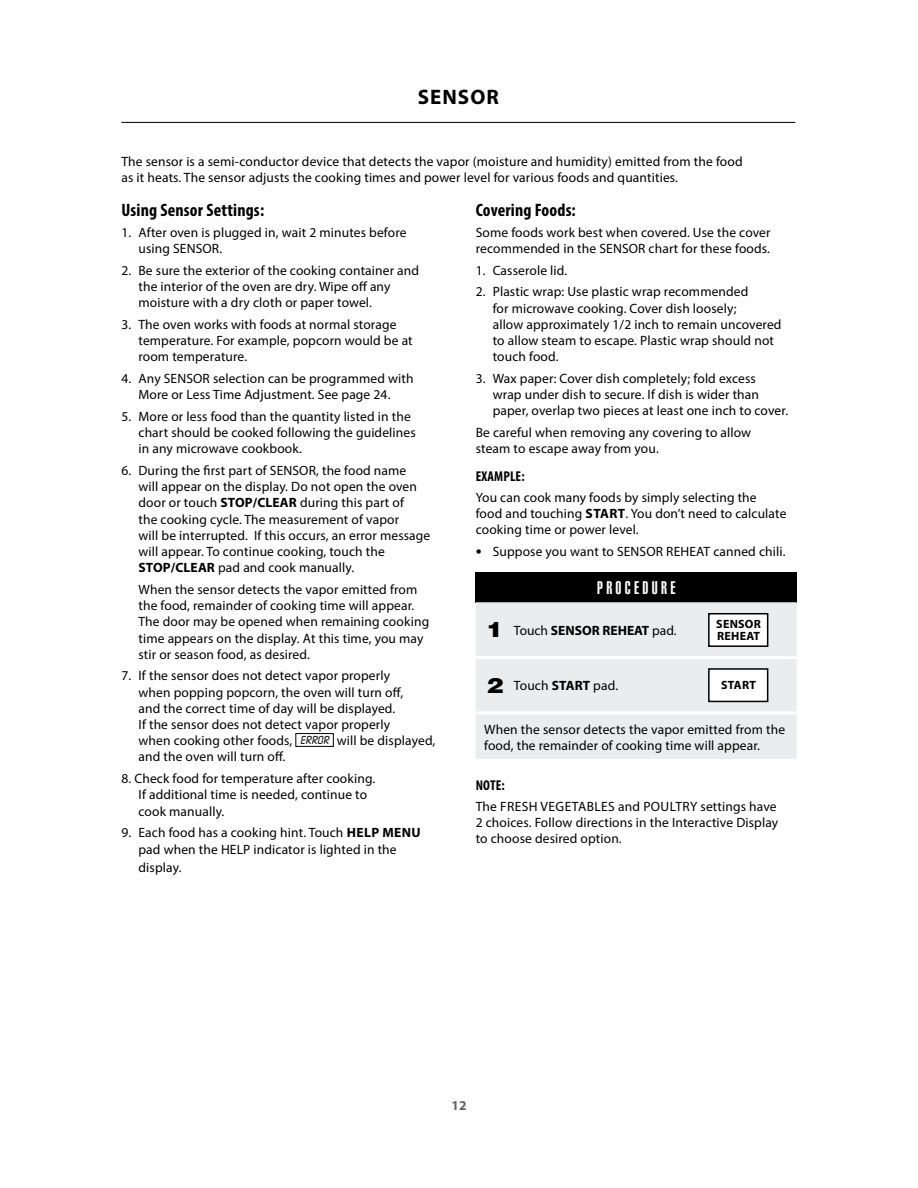
<style>
.page{position:relative;width:918px;height:1188px;background:#fff}
.page>*{position:absolute;margin:0;border:0;box-sizing:border-box;transform-origin:0 0}
.t1{font:700 21px "Myriad Pro";letter-spacing:.05em;color:#000}
.t2{font:700 condensed 18px "Myriad Pro";letter-spacing:.01em;color:#000}
.t3{font:900 extra-condensed 18px "Helvetica";letter-spacing:.185em;color:#fff}
.t4{font:700 condensed 14.25px "Myriad Pro";letter-spacing:.01em;color:#000}
.t5{font:13.5px/16.2px "Myriad Pro";letter-spacing:.01em;color:#000}
.t6{font:700 13.5px "Myriad Pro";color:#000}
.t7{font:700 13.5px "Myriad Pro";color:#626264}
.t8{font:700 12px/12px "Myriad Pro";letter-spacing:.02em;color:#000}
.s1{font-weight:700}
.s2{font-family:"Lcd D";font-size:12px}
.s3{font-size:21px}
.s4{font-family:"Helvetica";font-weight:900;font-size:21px}
.s5{font-weight:400}
</style>
<div class="page">
<hr style="left:121px;top:122px;width:674px;height:1px;background:#000">
<div style="left:295px;top:733px;width:39px;height:14px;border:1px solid #000"></div>
<div style="left:476px;top:572px;width:321px;height:30px;background:#000"></div>
<div style="left:476px;top:602px;width:321px;height:157px;background:#ebeced"></div>
<hr style="left:476px;top:656px;width:321px;height:3px;background:#fff">
<hr style="left:476px;top:711px;width:321px;height:3px;background:#fff">
<div style="left:709px;top:614px;width:59px;height:32px;background:#fff"></div>
<div style="left:708px;top:613px;width:60px;height:34px;border:2px solid #000"></div>
<div style="left:709px;top:669px;width:59px;height:32px;background:#fff"></div>
<div style="left:708px;top:668px;width:60px;height:34px;border:2px solid #000"></div>
<h1 class="t1" style="left:418px;top:89px;width:83px">SENSOR</h1>
<p class="t5" style="left:122px;top:155px;width:623px">The sensor is a semi-conductor device that detects the vapor (moisture and humidity) emitted from the food as it heats. The sensor adjusts the cooking times and power level for various foods and quantities.</p>
<h2 class="t2" style="left:122px;top:204px;width:144px">Using Sensor Settings:</h2>
<p class="t5" style="left:139px;top:226px;width:270px;text-indent:-17px">1. After oven is plugged in, wait 2 minutes before using SENSOR.</p>
<p class="t5" style="left:139px;top:263px;width:282px;text-indent:-17px">2. Be sure the exterior of the cooking container and the interior of the oven are dry. Wipe off any moisture with a dry cloth or paper towel.</p>
<p class="t5" style="left:139px;top:318px;width:276px;text-indent:-17px">3. The oven works with foods at normal storage temperature. For example, popcorn would be at room temperature.</p>
<p class="t5" style="left:122px;top:372px;width:294px;text-align:center">4. Any SENSOR selection can be programmed with<br>More or Less Time Adjustment. See page 24.</p>
<p class="t5" style="left:139px;top:410px;width:279px;text-indent:-17px">5. More or less food than the quantity listed in the chart should be cooked following the guidelines in any microwave cookbook.</p>
<p class="t5" style="left:139px;top:464px;width:293px;text-indent:-17px">6. During the first part of SENSOR, the food name<br>will appear on the display. Do not open the oven door or touch <span class="s1">STOP/CLEAR</span> during this part of<br>the cooking cycle. The measurement of vapor<br>will be interrupted. If this occurs, an error message will appear. To continue cooking, touch the <span class="s1">STOP/CLEAR</span> pad and cook manually.</p>
<p class="t5" style="left:139px;top:583px;width:292px">When the sensor detects the vapor emitted from the food, remainder of cooking time will appear.<br>The door may be opened when remaining cooking time appears on the display. At this time, you may stir or season food, as desired.</p>
<p class="t5" style="left:139px;top:669px;width:298px;text-indent:-17px">7. If the sensor does not detect vapor properly<br>when popping popcorn, the oven will turn off,<br>and the correct time of day will be displayed.<br>If the sensor does not detect vapor properly<br>when cooking other foods, <span class="s2">ERROR</span> will be displayed, and the oven will turn off.</p>
<p class="t5" style="left:139px;top:772px;width:238px;text-indent:-17px">8. Check food for temperature after cooking.<br>If additional time is needed, continue to cook manually.</p>
<p class="t5" style="left:121px;top:826px;width:301px;text-align:center">9. Each food has a cooking hint. Touch <span class="s1">HELP MENU </span>pad when the HELP indicator is lighted in the</p>
<p class="t5" style="left:139px;top:860px;width:44px">display.</p>
<h2 class="t2" style="left:476px;top:204px;width:102px">Covering Foods:</h2>
<p class="t5" style="left:476px;top:226px;width:296px">Some foods work best when covered. Use the cover recommended in the SENSOR chart for these foods.</p>
<p class="t5" style="left:476px;top:263px;width:93px">1. Casserole lid.</p>
<p class="t5" style="left:493px;top:285px;width:290px;text-indent:-17px">2. Plastic wrap: Use plastic wrap recommended<br>for microwave cooking. Cover dish loosely;<br>allow approximately 1/2 inch to remain uncovered to allow steam to escape. Plastic wrap should not touch food.</p>
<p class="t5" style="left:493px;top:372px;width:297px;text-indent:-17px">3. Wax paper: Cover dish completely; fold excess wrap under dish to secure. If dish is wider than paper, overlap two pieces at least one inch to cover.</p>
<p class="t5" style="left:476px;top:426px;width:277px">Be careful when removing any covering to allow steam to escape away from you.</p>
<p class="t4" style="left:476px;top:471px;width:51px">EXAMPLE:</p>
<p class="t5" style="left:476px;top:491px;width:312px">You can cook many foods by simply selecting the food and touching <span class="s1">START</span>. You don’t need to calculate cooking time or power level.</p>
<p class="t5" style="left:476px;top:545px;width:311px"><span class="s3">•</span> Suppose you want to SENSOR REHEAT canned chili.</p>
<h2 class="t3" style="left:597px;top:581px;width:80px">PROCEDURE</h2>
<p class="t6" style="left:486px;top:625px;width:192px"><span class="s4">1</span> <span class="s5">Touch</span> SENSOR REHEAT <span class="s5">pad.</span></p>
<p class="t8" style="left:716px;top:620px;width:46px">SENSOR<br>REHEAT</p>
<p class="t5" style="left:486px;top:679px;width:133px"><span class="s4">2</span> Touch <span class="s1">START</span> pad.</p>
<p class="t8" style="left:721px;top:680px;width:36px">START</p>
<p class="t5" style="left:484px;top:722px;width:302px">When the sensor detects the vapor emitted from the food, the remainder of cooking time will appear.</p>
<p class="t4" style="left:476px;top:780px;width:31px">NOTE:</p>
<p class="t5" style="left:476px;top:799px;width:304px;text-align:justify">The FRESH VEGETABLES and POULTRY settings have 2 choices. Follow directions in the Interactive Display to choose desired option.</p>
<p class="t7" style="left:451px;top:1100px;width:17px">12</p>
</div>
